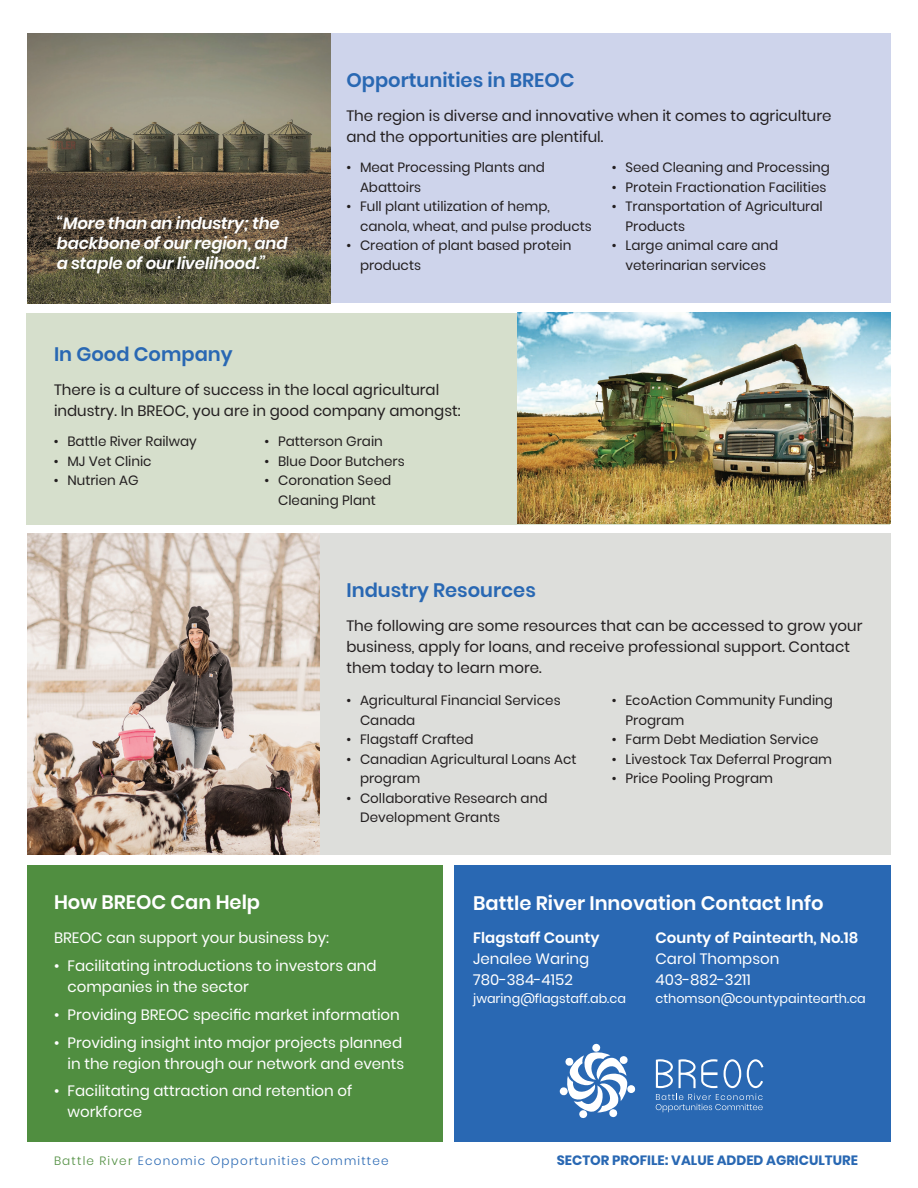
<style>
.page{position:relative;width:918px;height:1188px;background:#fff}
.page>*{position:absolute;margin:0;border:0;box-sizing:border-box;transform-origin:0 0}
.t1{font:600 19.5px "Poppins";color:#2968b3}
.t2{font:600 19.5px "Poppins";color:#fff}
.t3{font:italic 600 16.5px/19.8px "Poppins";letter-spacing:-.01em;color:#fff}
.t4{font:15px/21px "Poppins";color:#231f20}
.t5{font:15px/21px "Poppins";color:#fff}
.t6{font:600 15px "Poppins";color:#fff}
.t7{font:13.5px/19.5px "Poppins";color:#231f20}
.t8{font:700 13.5px "Poppins";color:#2968b3}
.t9{font:12.75px "Poppins";color:#fff}
.t10{font:300 12px "Poppins";letter-spacing:.1em;color:#2968b3}
.s1{color:#508e40}
</style>
<div class="page">
<div style="left:27px;top:33px;width:864px;height:270px;background:#ced4eb"></div>
<div style="left:27px;top:533px;width:864px;height:321px;background:#dddedb"></div>
<div style="left:27px;top:865px;width:415px;height:277px;background:#508e40"></div>
<div style="left:26px;top:313px;width:864px;height:211px;background:#d6dfcc"></div>
<div style="left:455px;top:865px;width:436px;height:277px;background:#2968b3"></div>
<svg style="left:560px;top:1043px;width:76px;height:75px"></svg>
<svg style="left:656px;top:1094px;width:107px;height:18px"></svg>
<svg style="left:656px;top:1059px;width:17px;height:29px"></svg>
<svg style="left:724px;top:1059px;width:17px;height:29px"></svg>
<svg style="left:747px;top:1059px;width:16px;height:29px"></svg>
<svg style="left:679px;top:1059px;width:39px;height:29px"></svg>
<img style="left:517px;top:313px;width:373px;height:211px">
<img style="left:27px;top:533px;width:293px;height:321px">
<img style="left:27px;top:33px;width:303px;height:270px">
<h1 class="t1" style="left:346px;top:69px;width:230px">Opportunities in BREOC</h1>
<p class="t3" style="left:57px;top:214px;width:232px">“More than an industry; the backbone of our region, and a staple of our livelihood.”</p>
<h1 class="t1" style="left:54px;top:343px;width:180px">In Good Company</h1>
<p class="t4" style="left:346px;top:105px;width:487px">The region is diverse and innovative when it comes to agriculture and the opportunities are plentiful.</p>
<p class="t7" style="left:360px;top:158px;width:186px;text-indent:-14px">• Meat Processing Plants and<br>Abattoirs</p>
<p class="t7" style="left:360px;top:197px;width:233px;text-indent:-14px">• Full plant utilization of hemp, canola, wheat, and pulse products</p>
<p class="t7" style="left:360px;top:236px;width:213px;text-indent:-14px">• Creation of plant based protein products</p>
<p class="t7" style="left:612px;top:158px;width:219px">• Seed Cleaning and Processing</p>
<p class="t7" style="left:612px;top:177px;width:216px">• Protein Fractionation Facilities</p>
<p class="t7" style="left:625px;top:197px;width:199px;text-indent:-14px">• Transportation of Agricultural<br>Products</p>
<p class="t7" style="left:612px;top:236px;width:168px;text-align:center">• Large animal care and veterinarian services</p>
<p class="t4" style="left:54px;top:379px;width:408px">There is a culture of success in the local agricultural industry. In BREOC, you are in good company amongst:</p>
<p class="t7" style="left:54px;top:432px;width:144px">• Battle River Railway</p>
<p class="t7" style="left:54px;top:451px;width:99px">• MJ Vet Clinic</p>
<p class="t7" style="left:54px;top:471px;width:86px">• Nutrien AG</p>
<p class="t7" style="left:265px;top:432px;width:120px">• Patterson Grain</p>
<p class="t7" style="left:265px;top:451px;width:142px">• Blue Door Butchers</p>
<p class="t7" style="left:265px;top:471px;width:128px;text-align:center">• Coronation Seed<br>Cleaning Plant</p>
<h1 class="t1" style="left:346px;top:579px;width:191px">Industry Resources</h1>
<p class="t4" style="left:346px;top:616px;width:517px">The following are some resources that can be accessed to grow your business, apply for loans, and receive professional support. Contact them today to learn more.</p>
<p class="t7" style="left:360px;top:691px;width:202px;text-indent:-14px">• Agricultural Financial Services<br>Canada</p>
<p class="t7" style="left:346px;top:730px;width:129px">• Flagstaff Crafted</p>
<p class="t7" style="left:360px;top:750px;width:218px;text-indent:-14px">• Canadian Agricultural Loans Act program</p>
<p class="t7" style="left:360px;top:789px;width:189px;text-indent:-14px">• Collaborative Research and<br>Development Grants</p>
<p class="t7" style="left:625px;top:691px;width:209px;text-indent:-14px">• EcoAction Community Funding<br>Program</p>
<p class="t7" style="left:612px;top:730px;width:208px">• Farm Debt Mediation Service</p>
<p class="t7" style="left:612px;top:749px;width:222px">• Livestock Tax Deferral Program</p>
<p class="t7" style="left:612px;top:769px;width:163px">• Price Pooling Program</p>
<h1 class="t2" style="left:54px;top:891px;width:208px">How BREOC Can Help</h1>
<p class="t5" style="left:54px;top:928px;width:277px">BREOC can support your business by:</p>
<p class="t5" style="left:68px;top:956px;width:311px;text-indent:-14px">• Facilitating introductions to investors and companies in the sector</p>
<p class="t5" style="left:54px;top:1004px;width:347px">• Providing BREOC specific market information</p>
<p class="t5" style="left:54px;top:1032px;width:352px;text-align:right">• Providing insight into major projects planned in the region through our network and events</p>
<p class="t5" style="left:68px;top:1081px;width:286px;text-indent:-14px">• Facilitating attraction and retention of workforce</p>
<h1 class="t2" style="left:473px;top:891px;width:352px">Battle River Innovation Contact Info</h1>
<p class="t6" style="left:473px;top:929px;width:128px">Flagstaff County</p>
<p class="t5" style="left:473px;top:949px;width:118px">Jenalee Waring<br>780-384-4152</p>
<p class="t9" style="left:473px;top:991px;width:154px">jwaring@flagstaff.ab.ca</p>
<p class="t6" style="left:656px;top:929px;width:204px">County of Paintearth, No.18</p>
<p class="t5" style="left:656px;top:949px;width:125px">Carol Thompson<br>403-882-3211</p>
<p class="t9" style="left:656px;top:991px;width:212px">cthomson@countypaintearth.ca</p>
<p class="t10" style="left:54px;top:1154px;width:336px"><span class="s1">Battle River</span> Economic Opportunities Committee</p>
<p class="t8" style="left:557px;top:1153px;width:303px">SECTOR PROFILE: VALUE ADDED AGRICULTURE</p>
</div>
